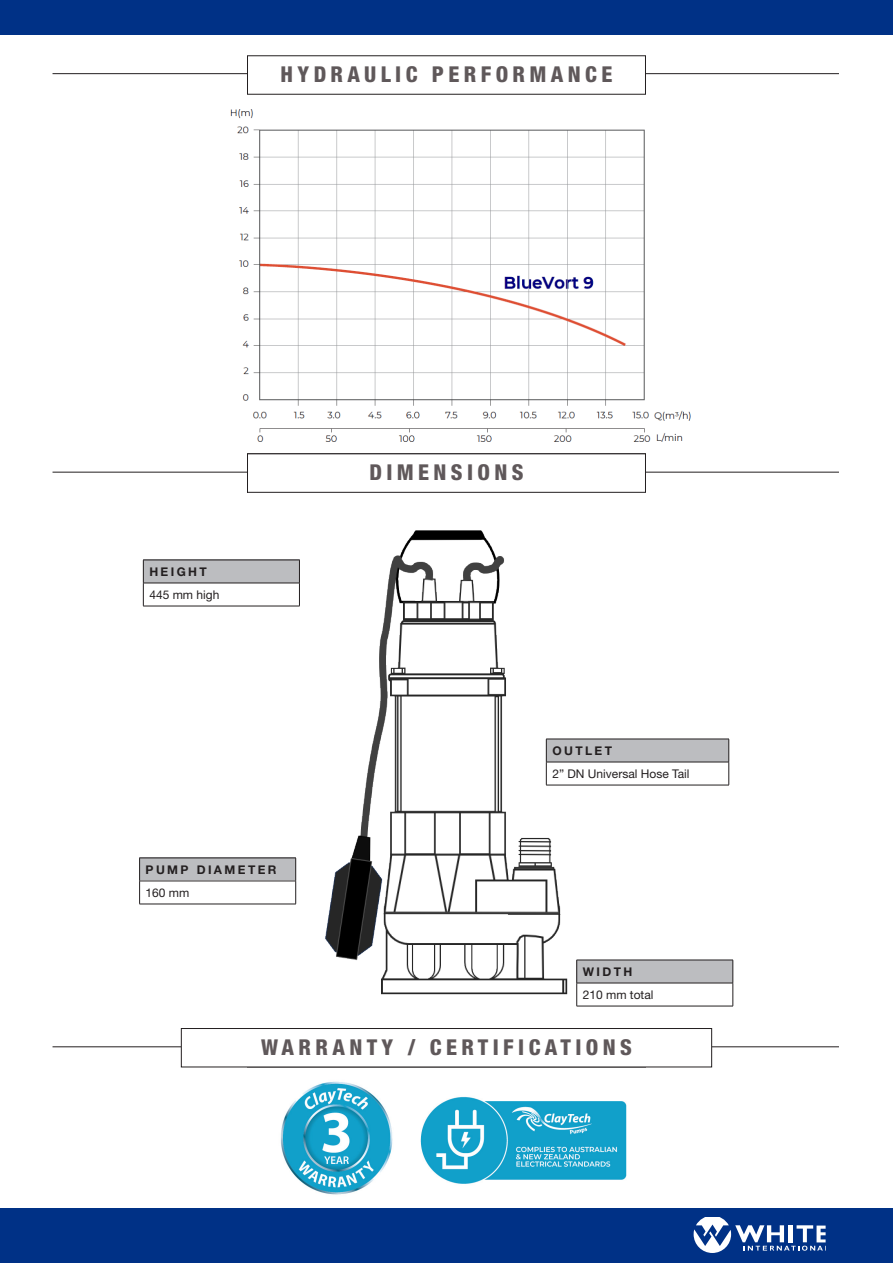
<style>
.page{position:relative;width:893px;height:1263px;background:#fff}
.page>*{position:absolute;margin:0;border:0;box-sizing:border-box;transform-origin:0 0}
.Page_Section_Header{font:800 condensed 21.9px "Helvetica Neue LT Std";letter-spacing:.2em;color:#5f585a}
.Page_Section_Header-2{font:italic 600 21.9px "Adobe Caslon Pro";letter-spacing:.215em;color:#5f585a}
.Bottom_Column_Header{font:12px "Helvetica Neue LT Std";color:#231f20}
.Bottom_Column_Header-2{font:700 12px "Helvetica Neue LT Std";letter-spacing:.2em;color:#231f20}
</style>
<div class="page">
<div style="left:0;top:0;width:893px;height:34px;background:#003186"></div>
<div style="left:0;top:1209px;width:893px;height:54px;background:#003186"></div>
<svg style="left:694px;top:1217px;width:132px;height:36px"></svg>
<img style="left:280px;top:1081px;width:347px;height:114px">
<hr style="left:53px;top:472px;width:786px;height:1px;background:#231f20">
<div style="left:247px;top:454px;width:398px;height:38px;background:#fff"></div>
<hr style="left:53px;top:73px;width:786px;height:1px;background:#231f20">
<div style="left:247px;top:56px;width:398px;height:38px;background:#fff"></div>
<hr style="left:53px;top:1046px;width:786px;height:1px;background:#231f20">
<div style="left:181px;top:1028px;width:531px;height:39px;background:#fff"></div>
<div style="left:181px;top:1028px;width:531px;height:39px;border:1px solid #231f20"></div>
<div style="left:140px;top:858px;width:156px;height:23px;background:#bcbdc0"></div>
<hr style="left:139px;top:858px;width:157px;height:1px;background:#231f20">
<hr style="left:139px;top:881px;width:157px;height:1px;background:#231f20">
<svg style="left:139px;top:858px;width:1px;height:46px"></svg>
<svg style="left:295px;top:858px;width:1px;height:46px"></svg>
<hr style="left:139px;top:904px;width:157px;height:1px;background:#231f20">
<img style="left:325px;top:530px;width:244px;height:465px">
<div style="left:546px;top:739px;width:183px;height:23px;background:#bcbdc0"></div>
<div style="left:546px;top:762px;width:183px;height:23px;background:#fff"></div>
<hr style="left:546px;top:739px;width:183px;height:1px;background:#231f20">
<hr style="left:546px;top:762px;width:183px;height:1px;background:#231f20">
<svg style="left:546px;top:739px;width:1px;height:46px"></svg>
<svg style="left:728px;top:739px;width:1px;height:46px"></svg>
<hr style="left:546px;top:785px;width:183px;height:1px;background:#231f20">
<div style="left:143px;top:560px;width:156px;height:23px;background:#bcbdc0"></div>
<hr style="left:143px;top:560px;width:157px;height:1px;background:#231f20">
<hr style="left:143px;top:583px;width:157px;height:1px;background:#231f20">
<svg style="left:143px;top:560px;width:1px;height:46px"></svg>
<svg style="left:299px;top:560px;width:1px;height:46px"></svg>
<hr style="left:143px;top:606px;width:157px;height:1px;background:#231f20">
<div style="left:577px;top:960px;width:156px;height:23px;background:#bcbdc0"></div>
<hr style="left:577px;top:960px;width:156px;height:1px;background:#231f20">
<hr style="left:577px;top:983px;width:156px;height:1px;background:#231f20">
<svg style="left:576px;top:960px;width:1px;height:46px"></svg>
<svg style="left:733px;top:960px;width:1px;height:46px"></svg>
<hr style="left:577px;top:1006px;width:156px;height:1px;background:#231f20">
<img style="left:230px;top:109px;width:461px;height:333px">
<p class="Page_Section_Header" style="left:281px;top:60px;width:333px">HYDRAULIC PERFORMANCE</p>
<p class="Bottom_Column_Header-2" style="left:149px;top:564px;width:59px">HEIGHT</p>
<p class="Bottom_Column_Header" style="left:149px;top:587px;width:72px">445 mm high</p>
<p class="Bottom_Column_Header-2" style="left:146px;top:862px;width:133px">PUMP DIAMETER</p>
<p class="Bottom_Column_Header" style="left:146px;top:885px;width:45px">160 mm</p>
<p class="Page_Section_Header" style="left:369px;top:458px;width:156px">DIMENSIONS</p>
<p class="Page_Section_Header-2" style="left:355px;top:460px;width:184px">PUMP CURVE</p>
<p class="Bottom_Column_Header-2" style="left:552px;top:743px;width:61px">OUTLET</p>
<p class="Bottom_Column_Header" style="left:552px;top:766px;width:139px">2” DN Universal Hose Tail</p>
<p class="Bottom_Column_Header-2" style="left:583px;top:964px;width:51px">WIDTH</p>
<p class="Bottom_Column_Header" style="left:583px;top:987px;width:72px">210 mm total</p>
<p class="Page_Section_Header" style="left:261px;top:1033px;width:372px">WARRANTY / CERTIFICATIONS</p>
<p class="Page_Section_Header-2" style="left:355px;top:1034px;width:184px">PUMP CURVE</p>
</div>
